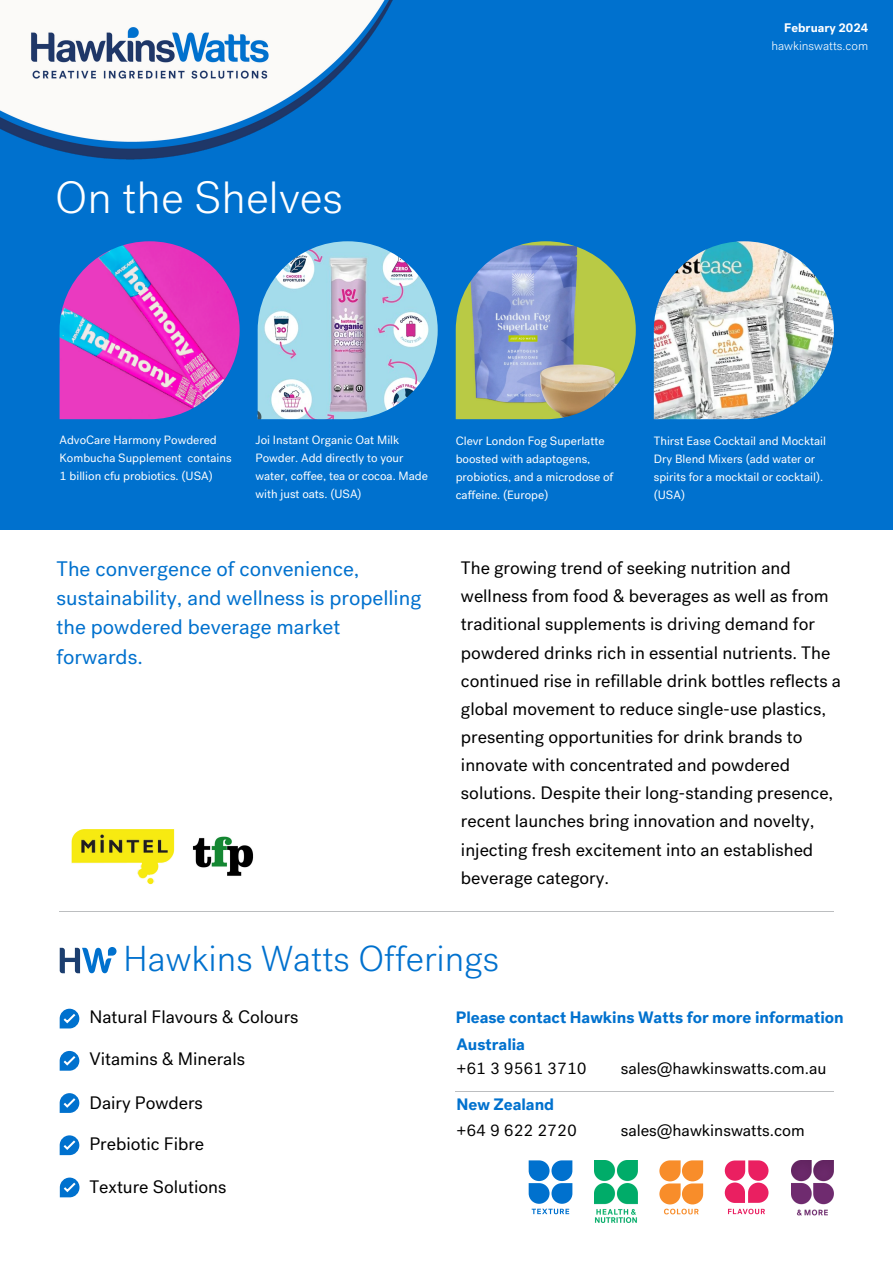
<style>
.page{position:relative;width:893px;height:1264px;background:#fff}
.page>*{position:absolute;margin:0;border:0;box-sizing:border-box;transform-origin:0 0}
.t1{font:300 45px "Post Grotesk";color:#fff}
.t2{font:300 36px "Post Grotesk";color:#0071ce}
.t3{font:21px/29.2px "Post Grotesk";color:#0071ce}
.t4{font:18px/28.2px "Post Grotesk";color:#000}
.t5{font:16.5px "Post Grotesk";color:#000}
.t6{font:700 16.5px "Post Grotesk";color:#0071ce}
.t7{font:300 12.45px "Post Grotesk";color:#fff}
.t8{font:700 12.45px "Post Grotesk";color:#fff}
.t9{font:12px/18px "Post Grotesk";color:#fff}
</style>
<div class="page">
<svg style="left:60px;top:1093px;width:19px;height:19px"></svg>
<svg style="left:60px;top:1135px;width:19px;height:20px"></svg>
<svg style="left:60px;top:1008px;width:19px;height:20px"></svg>
<svg style="left:60px;top:1050px;width:19px;height:20px"></svg>
<hr style="left:60px;top:910px;width:773px;height:1px;background:#bcbec0">
<div style="left:0;top:0;width:892px;height:529px;background:#0071ce"></div>
<hr style="left:455px;top:1090px;width:378px;height:1px;background:#bcbec0">
<svg style="left:528px;top:1160px;width:44px;height:54px"></svg>
<svg style="left:659px;top:1160px;width:44px;height:54px"></svg>
<svg style="left:724px;top:1160px;width:44px;height:42px"></svg>
<svg style="left:728px;top:1208px;width:37px;height:6px"></svg>
<img style="left:791px;top:1160px;width:42px;height:56px">
<svg style="left:60px;top:947px;width:56px;height:26px"></svg>
<img style="left:0;top:0;width:393px;height:160px">
<img style="left:72px;top:829px;width:102px;height:55px">
<img style="left:192px;top:836px;width:62px;height:40px">
<img style="left:60px;top:241px;width:179px;height:178px">
<img style="left:257px;top:241px;width:180px;height:178px">
<img style="left:455px;top:241px;width:180px;height:178px">
<img style="left:653px;top:241px;width:180px;height:178px">
<svg style="left:60px;top:1177px;width:19px;height:20px"></svg>
<img style="left:594px;top:1160px;width:43px;height:62px">
<h1 class="t1" style="left:55px;top:172px;width:289px">On the Shelves</h1>
<h4 class="t8" style="left:784px;top:19px;width:86px">February 2024</h4>
<h4 class="t7" style="left:771px;top:39px;width:98px">hawkinswatts.com</h4>
<h5 class="t9" style="left:60px;top:431px;width:174px">AdvoCare Harmony Powdered<br>Kombucha Supplement contains<br>1 billion cfu probiotics. (USA)</h5>
<h4 class="t9" style="left:255px;top:431px;width:174px">Joi Instant Organic Oat Milk<br>Powder. Add directly to your water, coffee, tea or cocoa. Made with just oats. (USA)</h4>
<p class="t9" style="left:455px;top:431px;width:159px">Clevr London Fog Superlatte boosted with adaptogens, probiotics, and a microdose of caffeine. (Europe)</p>
<p class="t9" style="left:653px;top:432px;width:174px">Thirst Ease Cocktail and Mocktail<br>Dry Blend Mixers (add water or spirits for a mocktail or cocktail). (USA)</p>
<h4 class="t3" style="left:57px;top:554px;width:366px">The convergence of convenience, sustainability, and wellness is propelling the powdered beverage market forwards.</h4>
<h3 class="t4" style="left:461px;top:554px;width:381px">The growing trend of seeking nutrition and wellness from food &amp; beverages as well as from traditional supplements is driving demand for powdered drinks rich in essential nutrients. The continued rise in refillable drink bottles reflects a global movement to reduce single-use plastics, presenting opportunities for drink brands to innovate with concentrated and powdered solutions. Despite their long-standing presence, recent launches bring innovation and novelty, injecting fresh excitement into an established beverage category.</h3>
<h5 class="t2" style="left:123px;top:938px;width:377px">Hawkins Watts Offerings</h5>
<p class="t4" style="left:89px;top:1002px;width:211px">Natural Flavours &amp; Colours</p>
<h4 class="t4" style="left:89px;top:1044px;width:157px">Vitamins &amp; Minerals</h4>
<h2 class="t4" style="left:89px;top:1088px;width:115px">Dairy Powders</h2>
<h4 class="t4" style="left:89px;top:1129px;width:116px">Prebiotic Fibre</h4>
<h4 class="t4" style="left:89px;top:1172px;width:138px">Texture Solutions</h4>
<p class="t6" style="left:455px;top:1006px;width:389px">Please contact Hawkins Watts for more information</p>
<h4 class="t6" style="left:456px;top:1033px;width:70px">Australia</h4>
<p class="t5" style="left:456px;top:1059px;width:132px">+61 3 9561 3710</p>
<h4 class="t5" style="left:620px;top:1059px;width:207px">sales@hawkinswatts.com.au</h4>
<p class="t6" style="left:456px;top:1093px;width:99px">New Zealand</p>
<h4 class="t5" style="left:456px;top:1120px;width:122px">+64 9 622 2720</h4>
<p class="t5" style="left:620px;top:1120px;width:185px">sales@hawkinswatts.com</p>
</div>
